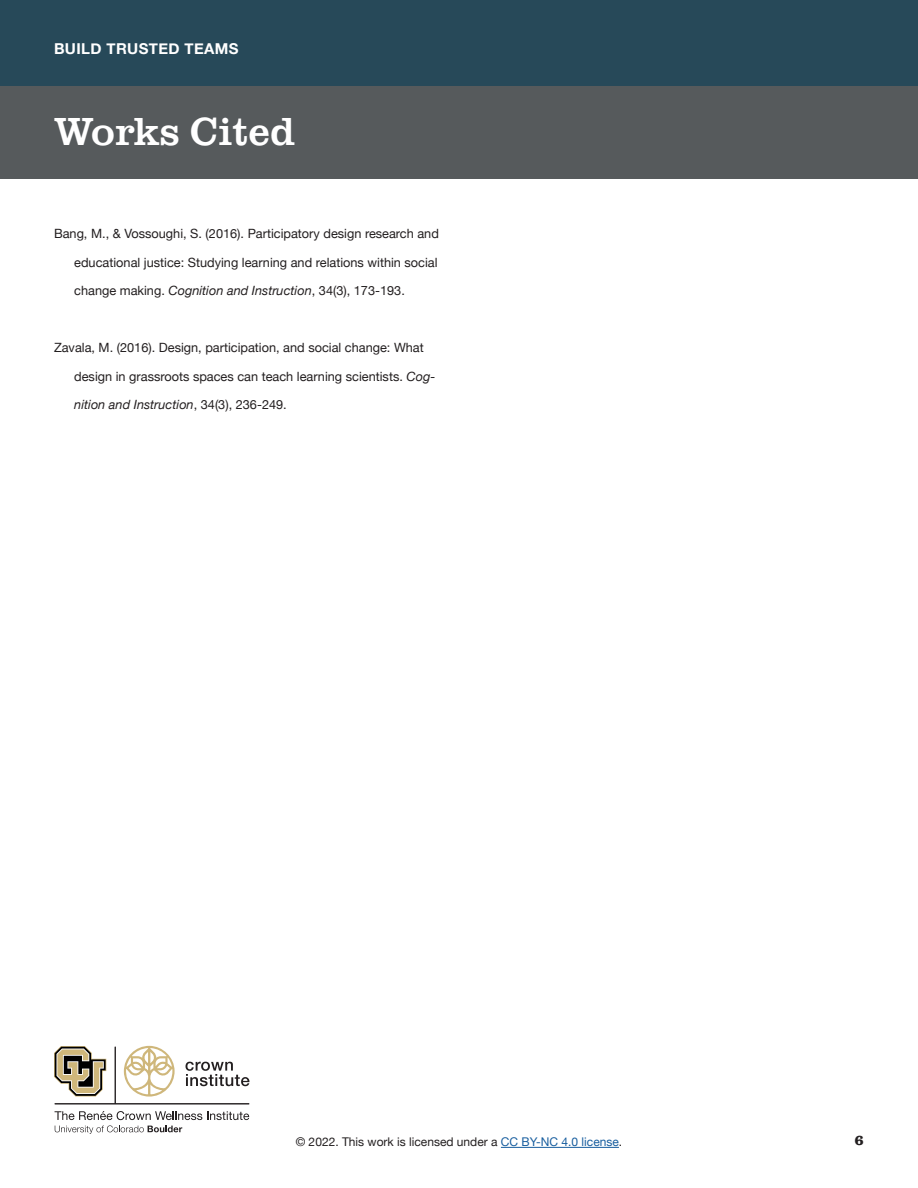
<style>
.page{position:relative;width:918px;height:1188px;background:#fff}
.page>*{position:absolute;margin:0;border:0;box-sizing:border-box;transform-origin:0 0}
.Headline_-_Large{font:40.5px "Clarendon URW";color:#fff}
.t1{font:700 15px "Helvetica Neue";letter-spacing:.025em;color:#fff}
.t2{font:700 15px "Clarendon URW";color:#231f20}
.t3{font:12.75px "Helvetica Neue";color:#231f20}
.t4{font:italic 12.75px "Helvetica Neue";color:#231f20}
.t5{font:12px "Helvetica Neue";color:#231f20}
.s1{font-style:italic}
.s2{font-style:normal}
.s3{color:#175d9e}
</style>
<div class="page">
<div style="left:0;top:0;width:918px;height:86px;background:#274959"></div>
<svg style="left:55px;top:1111px;width:194px;height:23px"></svg>
<svg style="left:54px;top:1046px;width:52px;height:51px"></svg>
<hr style="left:115px;top:1047px;width:1px;height:57px;background:#231f20">
<hr style="left:55px;top:1104px;width:194px;height:1px;background:#231f20">
<svg style="left:186px;top:1062px;width:63px;height:24px"></svg>
<svg style="left:124px;top:1046px;width:51px;height:51px"></svg>
<hr style="left:501px;top:1147px;width:118px;height:1px;background:#175d9e">
<div style="left:0;top:86px;width:918px;height:93px;background:#565a5c"></div>
<p class="t1" style="left:54px;top:37px;width:186px">BUILD TRUSTED TEAMS</p>
<p class="Headline_-_Large" style="left:54px;top:101px;width:243px">Works Cited</p>
<p class="t3" style="left:54px;top:225px;width:386px">Bang, M., &amp; Vossoughi, S. (2016). Participatory design research and</p>
<p class="t3" style="left:74px;top:253px;width:365px">educational justice: Studying learning and relations within social</p>
<p class="t3" style="left:74px;top:282px;width:332px">change making. <span class="s1">Cognition and Instruction</span>, 34(3), 173-193.</p>
<p class="t3" style="left:54px;top:339px;width:371px">Zavala, M. (2016). Design, participation, and social change: What</p>
<p class="t3" style="left:74px;top:367px;width:363px">design in grassroots spaces can teach learning scientists. <span class="s1">Cog-</span></p>
<p class="t4" style="left:74px;top:396px;width:214px">nition and Instruction<span class="s2">, 34(3), 236-249.</span></p>
<p class="t5" style="left:296px;top:1133px;width:328px">©️ 2022. This work is licensed under a <span class="s3">CC BY-NC 4.0 license</span>.</p>
<p class="t2" style="left:855px;top:1129px;width:11px">6</p>
</div>
